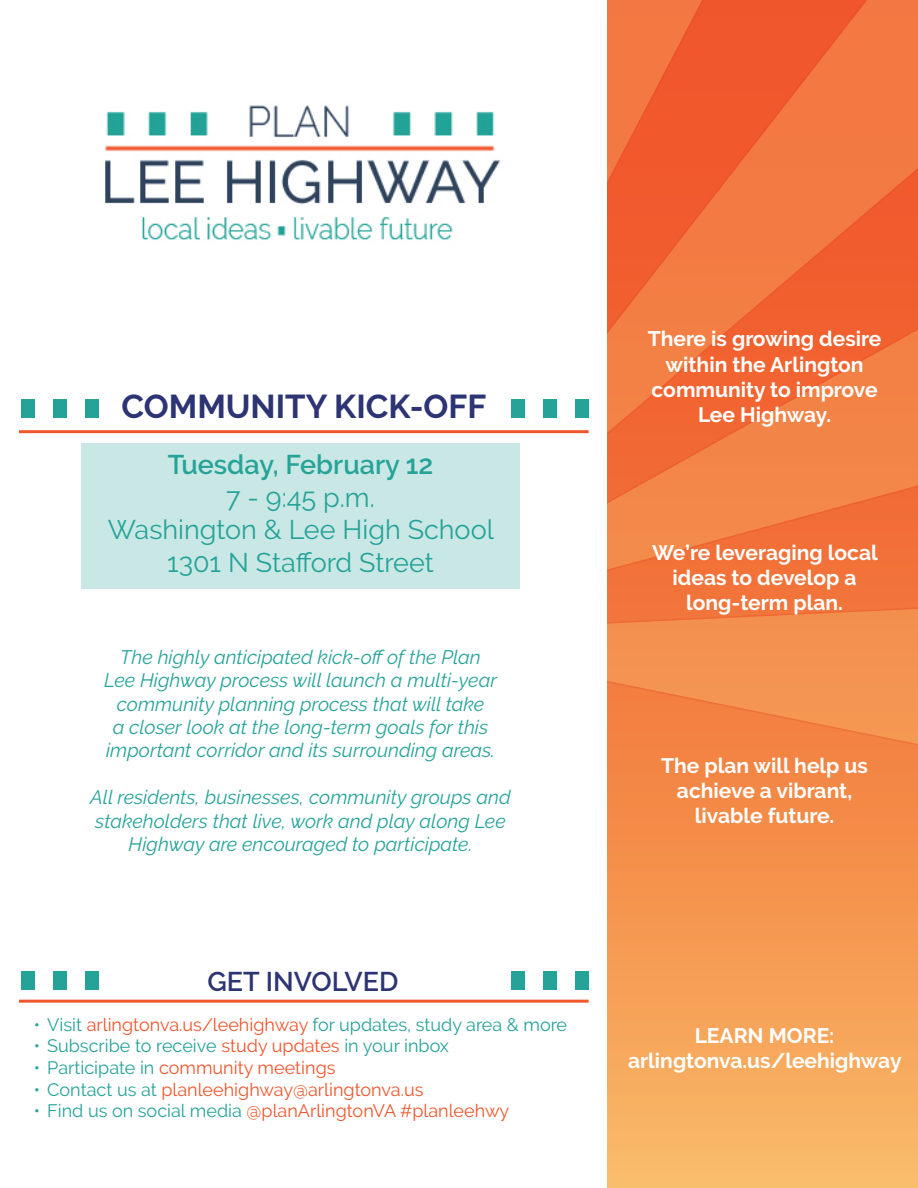
<style>
.page{position:relative;width:918px;height:1188px;background:#fff}
.page>*{position:absolute;margin:0;border:0;box-sizing:border-box;transform-origin:0 0}
.t1{font:700 33px "Raleway";color:#2d3473}
.t2{font:27px "Raleway";color:#26a398}
.t3{font:600 27px "Raleway";color:#26a398}
.t4{font:600 27px "Raleway";color:#2d3473}
.t5{font:700 21px/25.2px "Raleway";color:#fff;text-align:center}
.t6{font:italic 19.5px/23.4px "Raleway";color:#26a398;text-align:center}
.t7{font:18px "Raleway";color:#f0562c}
.t8{font:18px "Raleway";color:#26a398}
.s1{color:#f0562c}
.s2{color:#26a398}
</style>
<div class="page">
<svg style="left:607px;top:800px;width:311px;height:388px;background:#f6a157"></svg>
<svg style="left:607px;top:0;width:311px;height:186px;background:#f16938"></svg>
<svg style="left:607px;top:186px;width:311px;height:408px;background:#f2733b"></svg>
<svg style="left:607px;top:594px;width:311px;height:206px;background:#f38948"></svg>
<div style="left:81px;top:443px;width:439px;height:146px;background:#c9e8e5"></div>
<img style="left:105px;top:105px;width:396px;height:135px">
<hr style="left:19px;top:1000px;width:570px;height:3px;background:#f0562c">
<div style="left:86px;top:971px;width:13px;height:18px;background:#26a398"></div>
<div style="left:22px;top:971px;width:13px;height:18px;background:#26a398"></div>
<div style="left:54px;top:971px;width:13px;height:18px;background:#26a398"></div>
<div style="left:575px;top:971px;width:14px;height:18px;background:#26a398"></div>
<div style="left:511px;top:971px;width:14px;height:18px;background:#26a398"></div>
<div style="left:543px;top:971px;width:14px;height:18px;background:#26a398"></div>
<hr style="left:19px;top:430px;width:570px;height:3px;background:#f0562c">
<div style="left:86px;top:399px;width:13px;height:19px;background:#26a398"></div>
<div style="left:22px;top:399px;width:13px;height:19px;background:#26a398"></div>
<div style="left:54px;top:399px;width:13px;height:19px;background:#26a398"></div>
<div style="left:575px;top:399px;width:14px;height:19px;background:#26a398"></div>
<div style="left:511px;top:399px;width:14px;height:19px;background:#26a398"></div>
<div style="left:543px;top:399px;width:14px;height:19px;background:#26a398"></div>
<p class="t1" style="left:121px;top:388px;width:366px">COMMUNITY KICK-OFF</p>
<p class="t3" style="left:168px;top:449px;width:267px">Tuesday, February 12</p>
<p class="t2" style="left:226px;top:482px;width:150px">7 - 9:45 p.m.</p>
<p class="t2" style="left:108px;top:514px;width:388px">Washington &amp; Lee High School</p>
<p class="t2" style="left:167px;top:546px;width:268px">1301 N Stafford Street</p>
<p class="t6" style="left:104px;top:645px;width:394px">The highly anticipated kick-off of the Plan Lee Highway process will launch a multi-year community planning process that will take<br>a closer look at the long-term goals for this important corridor and its surrounding areas.</p>
<p class="t6" style="left:90px;top:786px;width:422px">All residents, businesses, community groups and stakeholders that live, work and play along Lee<br>Highway are encouraged to participate.</p>
<p class="t4" style="left:208px;top:966px;width:192px">GET INVOLVED</p>
<p class="t8" style="left:34px;top:1014px;width:535px">• Visit <span class="s1">arlingtonva.us/leehighway</span> for updates, study area &amp; more</p>
<p class="t8" style="left:34px;top:1036px;width:417px">• Subscribe to receive <span class="s1">study updates</span> in your inbox</p>
<p class="t7" style="left:34px;top:1057px;width:303px"><span class="s2">• Participate in</span> community meetings</p>
<p class="t7" style="left:34px;top:1079px;width:391px"><span class="s2">• Contact us at</span> planleehighway@arlingtonva.us</p>
<p class="t7" style="left:34px;top:1100px;width:477px"><span class="s2">• Find us on social media</span> @planArlingtonVA #planleehwy</p>
<p class="t5" style="left:648px;top:326px;width:235px">There is growing desire within the Arlington community to improve<br>Lee Highway.</p>
<p class="t5" style="left:652px;top:540px;width:227px">We’re leveraging local ideas to develop a long-term plan.</p>
<p class="t5" style="left:661px;top:753px;width:208px">The plan will help us</p>
<p class="t5" style="left:677px;top:778px;width:177px">achieve a vibrant, livable future.</p>
<p class="t5" style="left:695px;top:1023px;width:141px">LEARN MORE:</p>
<p class="t5" style="left:628px;top:1048px;width:275px">arlingtonva.us/leehighway</p>
</div>
